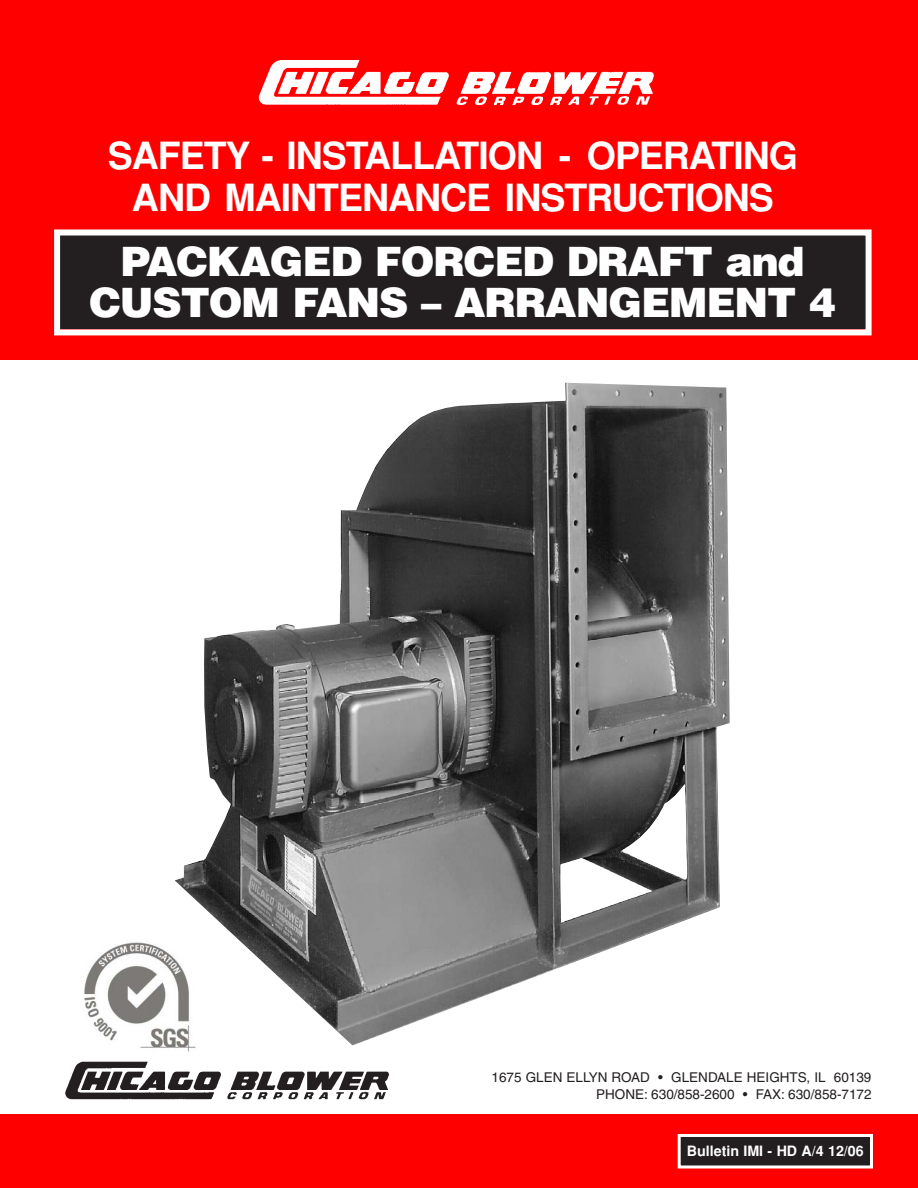
<style>
.page{position:relative;width:918px;height:1188px;background:#fff}
.page>*{position:absolute;margin:0;border:0;box-sizing:border-box;transform-origin:0 0}
.t1{font:900 40.5px/40.5px "Helvetica";letter-spacing:-.025em;color:#fff;text-align:center}
.t2{font:700 37.5px/42px "Helvetica";letter-spacing:-.03em;color:#fff;text-align:center}
.t3{font:700 14.25px "Helvetica";color:#fff}
.t4{font:13.5px/16.5px "Helvetica";color:#231f20;text-align:right}
</style>
<div class="page">
<div style="left:0;top:1114px;width:918px;height:74px;background:#f00"></div>
<div style="left:0;top:0;width:918px;height:360px;background:#f00"></div>
<img style="left:258px;top:60px;width:396px;height:45px">
<div style="left:681px;top:1137px;width:189px;height:29px;background:#231f20"></div>
<div style="left:678px;top:1134px;width:195px;height:34px;border:3px solid #fff"></div>
<img style="left:65px;top:1061px;width:324px;height:39px">
<div style="left:60px;top:236px;width:806px;height:93px;background:#231f20"></div>
<div style="left:54px;top:230px;width:818px;height:105px;border:6px solid #fff"></div>
<img style="left:175px;top:383px;width:555px;height:662px">
<img style="left:84px;top:935px;width:113px;height:117px">
<p class="t2" style="left:108px;top:135px;width:692px">SAFETY - INSTALLATION - OPERATING<br>AND MAINTENANCE INSTRUCTIONS</p>
<p class="t1" style="left:90px;top:242px;width:748px">PACKAGED FORCED DRAFT and<br>CUSTOM FANS – ARRANGEMENT 4</p>
<p class="t4" style="left:492px;top:1070px;width:381px">1675 GLEN ELLYN ROAD • GLENDALE HEIGHTS, IL 60139<br>PHONE: 630/858-2600 • FAX: 630/858-7172</p>
<p class="t3" style="left:687px;top:1143px;width:178px">Bulletin IMI - HD A/4 12/06</p>
</div>
